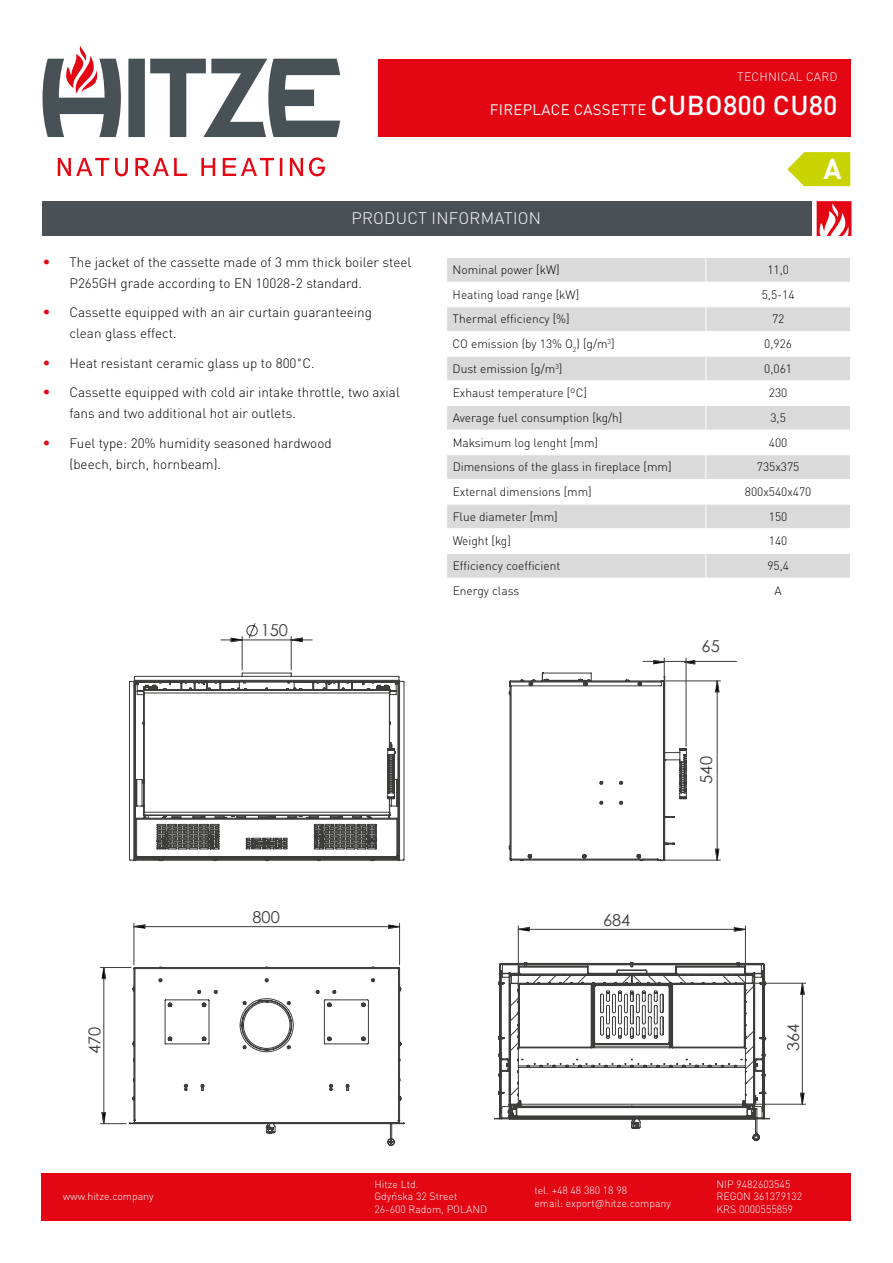
<style>
.page{position:relative;width:893px;height:1263px;background:#fff}
.page>*{position:absolute;margin:0;border:0;box-sizing:border-box;transform-origin:0 0}
.t1{font:700 28.5px "DIN Pro";color:#fff}
.t2{font:300 16.5px "DIN Pro";letter-spacing:.02em;color:#fff}
.t3{font:16.35px "Century Gothic";color:#3c3c3b}
.t4{font:15px "DIN Pro";letter-spacing:.02em;color:#fff}
.t5{font:300 13.5px/21px "DIN Pro";color:#000}
.t6{font:300 12px "DIN Pro";color:#000}
.t7{font:300 12px "DIN Pro";letter-spacing:.02em;color:#fff}
.t8{font:300 10.5px/12.6px "DIN Pro";color:#fff}
.s1{font-weight:500;font-size:27px}
.s2{font-size:15px;color:#e30613}
.s3{font-size:12px}
</style>
<div class="page">
<div style="left:43px;top:201px;width:769px;height:35px;background:#4a5156"></div>
<div style="left:378px;top:60px;width:472px;height:77px;background:#e30613"></div>
<div style="left:41px;top:1172px;width:809px;height:48px;background:#e30613"></div>
<svg style="left:43px;top:46px;width:297px;height:91px"></svg>
<svg style="left:58px;top:157px;width:267px;height:19px"></svg>
<svg style="left:817px;top:201px;width:34px;height:35px"></svg>
<svg style="left:447px;top:258px;width:403px;height:320px;fill:#dadada"></svg>
<hr style="left:446px;top:282px;width:260px;height:1px;background:#fff">
<hr style="left:706px;top:282px;width:145px;height:1px;background:#fff">
<hr style="left:446px;top:306px;width:260px;height:1px;background:#fff">
<hr style="left:706px;top:306px;width:145px;height:1px;background:#fff">
<hr style="left:446px;top:331px;width:260px;height:1px;background:#fff">
<hr style="left:706px;top:331px;width:145px;height:1px;background:#fff">
<hr style="left:446px;top:356px;width:260px;height:1px;background:#fff">
<hr style="left:706px;top:356px;width:145px;height:1px;background:#fff">
<hr style="left:446px;top:380px;width:260px;height:1px;background:#fff">
<hr style="left:706px;top:380px;width:145px;height:1px;background:#fff">
<hr style="left:446px;top:405px;width:260px;height:1px;background:#fff">
<hr style="left:706px;top:405px;width:145px;height:1px;background:#fff">
<hr style="left:446px;top:430px;width:260px;height:1px;background:#fff">
<hr style="left:706px;top:430px;width:145px;height:1px;background:#fff">
<hr style="left:446px;top:454px;width:260px;height:1px;background:#fff">
<hr style="left:706px;top:454px;width:145px;height:1px;background:#fff">
<hr style="left:446px;top:479px;width:260px;height:1px;background:#fff">
<hr style="left:706px;top:479px;width:145px;height:1px;background:#fff">
<hr style="left:446px;top:504px;width:260px;height:1px;background:#fff">
<hr style="left:706px;top:504px;width:145px;height:1px;background:#fff">
<hr style="left:446px;top:528px;width:260px;height:1px;background:#fff">
<hr style="left:706px;top:528px;width:145px;height:1px;background:#fff">
<hr style="left:446px;top:553px;width:260px;height:1px;background:#fff">
<hr style="left:706px;top:553px;width:145px;height:1px;background:#fff">
<svg style="left:705px;top:258px;width:1px;height:320px"></svg>
<hr style="left:242px;top:636px;width:1px;height:34px;background:#3c3c3b">
<hr style="left:291px;top:636px;width:1px;height:34px;background:#3c3c3b">
<hr style="left:134px;top:923px;width:1px;height:42px;background:#3c3c3b">
<hr style="left:399px;top:923px;width:1px;height:42px;background:#3c3c3b">
<hr style="left:738px;top:983px;width:68px;height:1px;background:#3c3c3b">
<hr style="left:746px;top:1104px;width:60px;height:1px;background:#3c3c3b">
<hr style="left:100px;top:967px;width:31px;height:1px;background:#3c3c3b">
<svg style="left:221px;top:623px;width:91px;height:20px"></svg>
<svg style="left:133px;top:924px;width:268px;height:6px"></svg>
<svg style="left:100px;top:967px;width:26px;height:158px"></svg>
<svg style="left:129px;top:672px;width:276px;height:190px"></svg>
<svg style="left:508px;top:658px;width:297px;height:447px"></svg>
<svg style="left:129px;top:966px;width:276px;height:180px"></svg>
<svg style="left:494px;top:961px;width:276px;height:180px"></svg>
<svg style="left:787px;top:152px;width:63px;height:34px;background:#cfd924"></svg>
<p class="t7" style="left:737px;top:67px;width:102px">TECHNICAL CARD</p>
<p class="t4" style="left:490px;top:98px;width:349px">FIREPLACE CASSETTE <span class="s1">CUBO800 CU80</span></p>
<h1 class="t1" style="left:823px;top:145px;width:20px">A</h1>
<h2 class="t2" style="left:352px;top:206px;width:191px">PRODUCT INFORMATION</h2>
<p class="t5" style="left:70px;top:250px;width:343px;text-indent:-27px"><span class="s2">•</span> The jacket of the cassette made of 3 mm thick boiler steel<br>P265GH grade according to EN 10028-2 standard.</p>
<p class="t5" style="left:70px;top:301px;width:304px;text-indent:-27px"><span class="s2">•</span> Cassette equipped with an air curtain guaranteeing clean glass effect.</p>
<p class="t5" style="left:43px;top:351px;width:274px"><span class="s2">•</span> Heat resistant ceramic glass up to 800<span class="s3">˚</span>C.</p>
<p class="t5" style="left:70px;top:381px;width:332px;text-indent:-27px"><span class="s2">•</span> Cassette equipped with cold air intake throttle, two axial fans and two additional hot air outlets.</p>
<p class="t5" style="left:70px;top:431px;width:264px;text-indent:-27px"><span class="s2">•</span> Fuel type: 20% humidity seasoned hardwood (beech, birch, hornbeam).</p>
<h3 class="t3" style="left:261px;top:619px;width:29px">150</h3>
<p class="t6" style="left:453px;top:260px;width:108px">Nominal power [kW]</p>
<p class="t6" style="left:767px;top:260px;width:23px">11,0</p>
<p class="t6" style="left:453px;top:285px;width:128px">Heating load range [kW]</p>
<p class="t6" style="left:762px;top:285px;width:34px">5,5-14</p>
<p class="t6" style="left:453px;top:310px;width:119px">Thermal efficiency [%]</p>
<p class="t6" style="left:772px;top:310px;width:14px">72</p>
<p class="t6" style="left:453px;top:334px;width:164px">CO emission (by 13% O<sub>2</sub>) [g/m<sup>3</sup>]</p>
<p class="t6" style="left:764px;top:334px;width:29px">0,926</p>
<p class="t6" style="left:453px;top:359px;width:111px">Dust emission [g/m<sup>3</sup>]</p>
<p class="t6" style="left:764px;top:359px;width:29px">0,061</p>
<p class="t6" style="left:453px;top:384px;width:136px">Exhaust temperature [ºC]</p>
<p class="t6" style="left:769px;top:384px;width:20px">230</p>
<p class="t6" style="left:453px;top:408px;width:171px">Average fuel consumption [kg/h]</p>
<p class="t6" style="left:770px;top:408px;width:17px">3,5</p>
<p class="t6" style="left:453px;top:433px;width:147px">Maksimum log lenght [mm]</p>
<p class="t6" style="left:769px;top:433px;width:20px">400</p>
<p class="t6" style="left:453px;top:458px;width:220px">Dimensions of the glass in fireplace [mm]</p>
<p class="t6" style="left:757px;top:458px;width:44px">735x375</p>
<p class="t6" style="left:453px;top:482px;width:141px">External dimensions [mm]</p>
<p class="t6" style="left:745px;top:482px;width:68px">800x540x470</p>
<p class="t6" style="left:453px;top:507px;width:107px">Flue diameter [mm]</p>
<p class="t6" style="left:769px;top:507px;width:20px">150</p>
<p class="t6" style="left:453px;top:532px;width:60px">Weight [kg]</p>
<p class="t6" style="left:769px;top:532px;width:20px">140</p>
<p class="t6" style="left:453px;top:556px;width:109px">Efficiency coefficient</p>
<p class="t6" style="left:767px;top:556px;width:23px">95,4</p>
<p class="t6" style="left:453px;top:581px;width:68px">Energy class</p>
<p class="t6" style="left:775px;top:581px;width:9px">A</p>
<h3 class="t3" style="left:702px;top:635px;width:20px">65</h3>
<h3 class="t3" style="left:695px;top:783px;width:29px;rotate:-90deg">540</h3>
<h3 class="t3" style="left:83px;top:1054px;width:29px;rotate:-90deg">470</h3>
<p class="t8" style="left:63px;top:1189px;width:92px">www.hitze.company</p>
<h3 class="t3" style="left:253px;top:906px;width:29px">800</h3>
<h3 class="t3" style="left:603px;top:908px;width:29px">684</h3>
<h3 class="t3" style="left:782px;top:1051px;width:29px;rotate:-90deg">364</h3>
<p class="t8" style="left:374px;top:1177px;width:114px">Hitze Ltd.<br>Gdyńska 32 Street<br>26-600 Radom, POLAND</p>
<p class="t8" style="left:534px;top:1183px;width:138px">tel. +48 48 380 18 98<br>email: export@hitze.company</p>
<p class="t8" style="left:716px;top:1177px;width:87px">NIP 9482603545<br>REGON 361379132<br>KRS 0000555859</p>
</div>
